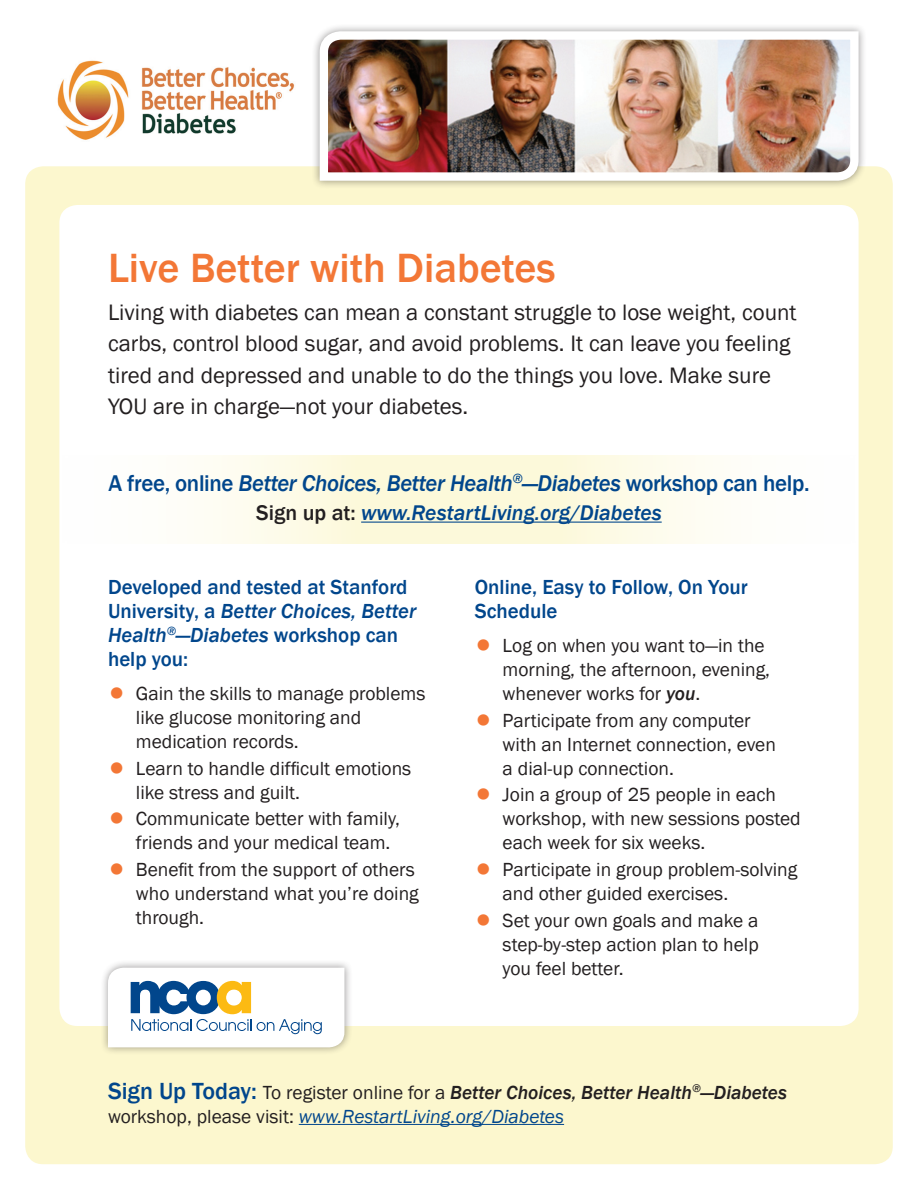
<style>
.page{position:relative;width:918px;height:1188px;background:#fff}
.page>*{position:absolute;margin:0;border:0;box-sizing:border-box;transform-origin:0 0}
.t1{font:500 42px "Franklin Gothic";color:#f37736}
.sub{font:italic 500 23.4px "Franklin Gothic";letter-spacing:-.015em;color:#01468c}
.t2{font:22.95px/31.7px "Franklin Gothic";color:#231f20}
.t3{font:italic 500 21.9px "Franklin Gothic";color:#01468c}
.sub-2{font:500 20.85px/24px "Franklin Gothic";color:#01468c}
.bull{font:19.5px/24px "Franklin Gothic";color:#231f20}
.sub-3{font:19.5px/24px "Franklin Gothic";color:#231f20}
.s1{font-style:normal}
.s2{font-style:normal;color:#231f20}
.s3{font-style:italic}
.s4{font-weight:500;font-style:italic}
.s5{font-weight:500;font-size:24px;color:#01468c}
.s6{font-style:italic;color:#01468c}
</style>
<div class="page">
<div style="left:25px;top:166px;width:868px;height:998px;background:#fcf7ce;border-radius:18px"></div>
<div style="left:59px;top:205px;width:800px;height:821px;background:#fff;border-radius:18px"></div>
<div style="left:311px;top:23px;width:556px;height:166px;background:#231f20;opacity:.45"></div>
<img style="left:315px;top:27px;width:548px;height:158px">
<div style="left:100px;top:959px;width:252px;height:97px;background:#231f20;opacity:.45"></div>
<svg style="left:108px;top:968px;width:236px;height:79px"></svg>
<img style="left:57px;top:60px;width:238px;height:80px">
<hr style="left:299px;top:1124px;width:265px;height:1px;background:#01468c">
<svg style="left:59px;top:455px;width:800px;height:88px"></svg>
<hr style="left:361px;top:522px;width:301px;height:1px;background:#01468c">
<p class="t1" style="left:108px;top:242px;width:449px">Live Better with Diabetes</p>
<p class="t2" style="left:108px;top:297px;width:690px">Living with diabetes can mean a constant struggle to lose weight, count carbs, control blood sugar, and avoid problems. It can leave you feeling tired and depressed and unable to do the things you love. Make sure YOU are in charge—not your diabetes.</p>
<p class="sub" style="left:108px;top:469px;width:703px"><span class="s1">A free, online</span> Better Choices, Better Health<sup>®</sup>—Diabetes <span class="s1">workshop can help.</span></p>
<p class="t3" style="left:256px;top:500px;width:407px"><span class="s2">Sign up at:</span> www.RestartLiving.org/Diabetes</p>
<p class="sub-2" style="left:108px;top:575px;width:310px">Developed and tested at Stanford<br>University, a <span class="s3">Better Choices, Better<br>Health</span><sup>®</sup><span class="s3">—Diabetes</span> workshop can help you:</p>
<p class="bull" style="left:136px;top:682px;width:291px">Gain the skills to manage problems like glucose monitoring and medication records.</p>
<p class="bull" style="left:136px;top:757px;width:277px">Learn to handle difficult emotions like stress and guilt.</p>
<p class="bull" style="left:136px;top:807px;width:266px">Communicate better with family, friends and your medical team.</p>
<p class="bull" style="left:136px;top:858px;width:284px">Benefit from the support of others who understand what you’re doing through.</p>
<p class="sub-2" style="left:475px;top:575px;width:275px">Online, Easy to Follow, On Your<br>Schedule</p>
<p class="bull" style="left:503px;top:634px;width:269px">Log on when you want to—in the morning, the afternoon, evening, whenever works for <span class="s4">you</span>.</p>
<p class="bull" style="left:503px;top:709px;width:275px">Participate from any computer with an Internet connection, even a dial-up connection.</p>
<p class="bull" style="left:503px;top:783px;width:300px">Join a group of 25 people in each workshop, with new sessions posted each week for six weeks.</p>
<p class="bull" style="left:503px;top:858px;width:296px">Participate in group problem-solving and other guided exercises.</p>
<p class="bull" style="left:503px;top:909px;width:258px;text-align:justify">Set your own goals and make a step-by-step action plan to help you feel better.</p>
<p class="sub-3" style="left:108px;top:1081px;width:681px"><span class="s5">Sign Up Today:</span> To register online for a <span class="s4">Better Choices, Better Health</span><sup>®</sup><span class="s4">—Diabetes </span>workshop, please visit: <span class="s6">www.RestartLiving.org/Diabetes</span></p>
</div>
